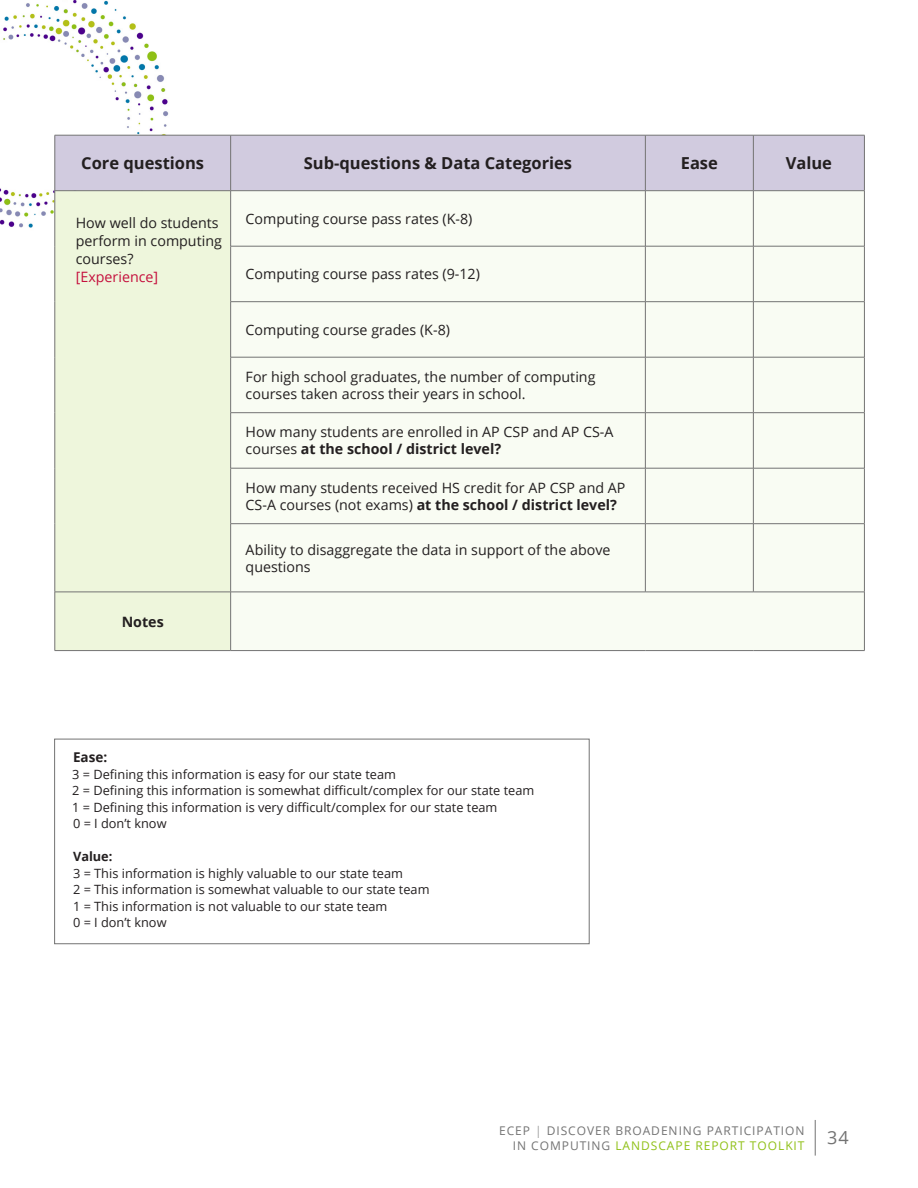
<style>
.page{position:relative;width:918px;height:1188px;background:#fff}
.page>*{position:absolute;margin:0;border:0;box-sizing:border-box;transform-origin:0 0}
.t1{font:18px "Open Sans";color:#737373}
.t2{font:700 16.5px "Open Sans";color:#231f20}
.table_text{font:14.25px/17.1px "Open Sans";color:#231f20}
.table_text-2{font:14.25px "Open Sans";color:#c5103d}
.t3{font:700 14.25px "Open Sans";color:#231f20}
.t4{font:700 13.5px "Open Sans";color:#231f20}
.t5{font:12.75px "Open Sans";color:#231f20}
.t6{font:700 12.75px "Open Sans";color:#231f20}
.t7{font:12px/15px "Open Sans";letter-spacing:.08em;color:#737373;text-align:right}
.s1{font-weight:700}
.s2{font-weight:300}
.s3{color:#8fc016}
</style>
<div class="page">
<hr style="left:815px;top:1120px;width:1px;height:36px;background:#737373">
<img style="left:0;top:0;width:237px;height:272px">
<div style="left:56px;top:136px;width:808px;height:54px;background:#d1cbdf"></div>
<div style="left:56px;top:191px;width:174px;height:459px;background:#eef6dc"></div>
<div style="left:231px;top:191px;width:633px;height:459px;background:#f9fcf3"></div>
<hr style="left:55px;top:135px;width:176px;height:1px;background:#737373">
<hr style="left:55px;top:135px;width:1px;height:55px;background:#737373">
<hr style="left:231px;top:135px;width:414px;height:1px;background:#737373">
<hr style="left:230px;top:135px;width:1px;height:55px;background:#737373">
<hr style="left:645px;top:135px;width:108px;height:1px;background:#737373">
<hr style="left:645px;top:135px;width:1px;height:55px;background:#737373">
<hr style="left:753px;top:135px;width:112px;height:1px;background:#737373">
<hr style="left:753px;top:135px;width:1px;height:55px;background:#737373">
<hr style="left:864px;top:135px;width:1px;height:55px;background:#737373">
<hr style="left:55px;top:190px;width:176px;height:1px;background:#737373">
<hr style="left:55px;top:191px;width:1px;height:55px;background:#737373">
<hr style="left:231px;top:190px;width:414px;height:1px;background:#737373">
<hr style="left:230px;top:191px;width:1px;height:55px;background:#737373">
<hr style="left:645px;top:190px;width:108px;height:1px;background:#737373">
<hr style="left:645px;top:191px;width:1px;height:55px;background:#737373">
<hr style="left:753px;top:190px;width:112px;height:1px;background:#737373">
<hr style="left:753px;top:191px;width:1px;height:55px;background:#737373">
<hr style="left:864px;top:191px;width:1px;height:55px;background:#737373">
<hr style="left:55px;top:246px;width:1px;height:56px;background:#737373">
<hr style="left:230px;top:246px;width:415px;height:1px;background:#737373">
<hr style="left:230px;top:246px;width:1px;height:56px;background:#737373">
<hr style="left:645px;top:246px;width:108px;height:1px;background:#737373">
<hr style="left:645px;top:246px;width:1px;height:56px;background:#737373">
<hr style="left:753px;top:246px;width:112px;height:1px;background:#737373">
<hr style="left:753px;top:246px;width:1px;height:56px;background:#737373">
<hr style="left:864px;top:246px;width:1px;height:56px;background:#737373">
<hr style="left:55px;top:302px;width:1px;height:55px;background:#737373">
<hr style="left:230px;top:301px;width:415px;height:1px;background:#737373">
<hr style="left:230px;top:302px;width:1px;height:55px;background:#737373">
<hr style="left:645px;top:301px;width:108px;height:1px;background:#737373">
<hr style="left:645px;top:302px;width:1px;height:55px;background:#737373">
<hr style="left:753px;top:301px;width:112px;height:1px;background:#737373">
<hr style="left:753px;top:302px;width:1px;height:55px;background:#737373">
<hr style="left:864px;top:302px;width:1px;height:55px;background:#737373">
<hr style="left:55px;top:357px;width:1px;height:56px;background:#737373">
<hr style="left:230px;top:357px;width:1px;height:56px;background:#737373">
<hr style="left:645px;top:357px;width:1px;height:56px;background:#737373">
<hr style="left:753px;top:357px;width:1px;height:56px;background:#737373">
<hr style="left:864px;top:357px;width:1px;height:56px;background:#737373">
<hr style="left:55px;top:413px;width:1px;height:55px;background:#737373">
<hr style="left:230px;top:413px;width:1px;height:55px;background:#737373">
<hr style="left:645px;top:413px;width:1px;height:55px;background:#737373">
<hr style="left:753px;top:413px;width:1px;height:55px;background:#737373">
<hr style="left:864px;top:413px;width:1px;height:55px;background:#737373">
<hr style="left:55px;top:468px;width:1px;height:56px;background:#737373">
<hr style="left:230px;top:468px;width:1px;height:56px;background:#737373">
<hr style="left:645px;top:468px;width:1px;height:56px;background:#737373">
<hr style="left:753px;top:468px;width:1px;height:56px;background:#737373">
<hr style="left:864px;top:468px;width:1px;height:56px;background:#737373">
<hr style="left:55px;top:524px;width:1px;height:68px;background:#737373">
<hr style="left:230px;top:524px;width:1px;height:68px;background:#737373">
<hr style="left:645px;top:524px;width:1px;height:68px;background:#737373">
<hr style="left:753px;top:524px;width:1px;height:68px;background:#737373">
<hr style="left:864px;top:524px;width:1px;height:68px;background:#737373">
<hr style="left:55px;top:592px;width:1px;height:58px;background:#737373">
<hr style="left:230px;top:592px;width:1px;height:58px;background:#737373">
<hr style="left:864px;top:592px;width:1px;height:58px;background:#737373">
<hr style="left:230px;top:357px;width:415px;height:1px;background:#737373">
<hr style="left:645px;top:357px;width:108px;height:1px;background:#737373">
<hr style="left:753px;top:357px;width:112px;height:1px;background:#737373">
<hr style="left:230px;top:412px;width:415px;height:1px;background:#737373">
<hr style="left:645px;top:412px;width:108px;height:1px;background:#737373">
<hr style="left:753px;top:412px;width:112px;height:1px;background:#737373">
<hr style="left:230px;top:468px;width:415px;height:1px;background:#737373">
<hr style="left:645px;top:468px;width:108px;height:1px;background:#737373">
<hr style="left:753px;top:468px;width:112px;height:1px;background:#737373">
<hr style="left:230px;top:523px;width:415px;height:1px;background:#737373">
<hr style="left:645px;top:523px;width:108px;height:1px;background:#737373">
<hr style="left:753px;top:523px;width:112px;height:1px;background:#737373">
<hr style="left:55px;top:592px;width:176px;height:1px;background:#737373">
<hr style="left:231px;top:592px;width:414px;height:1px;background:#737373">
<hr style="left:645px;top:592px;width:108px;height:1px;background:#737373">
<hr style="left:753px;top:592px;width:112px;height:1px;background:#737373">
<hr style="left:55px;top:650px;width:176px;height:1px;background:#737373">
<hr style="left:231px;top:650px;width:414px;height:1px;background:#737373">
<hr style="left:645px;top:650px;width:108px;height:1px;background:#737373">
<hr style="left:753px;top:650px;width:112px;height:1px;background:#737373">
<div style="left:54px;top:739px;width:535px;height:205px;border:1px solid #737373"></div>
<p class="t2" style="left:81px;top:152px;width:124px">Core questions</p>
<p class="t2" style="left:304px;top:152px;width:270px">Sub-questions &amp; Data Categories</p>
<p class="t2" style="left:681px;top:152px;width:39px">Ease</p>
<p class="t2" style="left:786px;top:152px;width:48px">Value</p>
<p class="table_text" style="left:76px;top:213px;width:148px;line-height:18px">How well do students perform in computing courses?</p>
<p class="table_text-2" style="left:76px;top:267px;width:84px">[Experience]</p>
<p class="t3" style="left:122px;top:611px;width:44px">Notes</p>
<p class="table_text" style="left:246px;top:210px;width:228px">Computing course pass rates (K-8)</p>
<p class="table_text" style="left:246px;top:265px;width:236px">Computing course pass rates (9-12)</p>
<p class="table_text" style="left:246px;top:321px;width:206px">Computing course grades (K-8)</p>
<p class="table_text" style="left:246px;top:368px;width:351px">For high school graduates, the number of computing courses taken across their years in school.</p>
<p class="table_text" style="left:246px;top:423px;width:369px">How many students are enrolled in AP CSP and AP CS-A courses <span class="s1">at the school / district level?</span></p>
<p class="table_text" style="left:246px;top:479px;width:381px">How many students received HS credit for AP CSP and AP<br>CS-A courses (not exams) <span class="s1">at the school / district level?</span></p>
<p class="table_text" style="left:246px;top:541px;width:366px">Ability to disaggregate the data in support of the above questions</p>
<p class="t4" style="left:73px;top:748px;width:36px">Ease:</p>
<p class="t5" style="left:72px;top:765px;width:325px">3 = Defining this information is easy for our state team</p>
<p class="t5" style="left:72px;top:782px;width:464px">2 = Defining this information is somewhat difficult/complex for our state team</p>
<p class="t5" style="left:72px;top:798px;width:427px">1 = Defining this information is very difficult/complex for our state team</p>
<p class="t5" style="left:73px;top:815px;width:95px">0 = I don’t know</p>
<p class="t6" style="left:73px;top:848px;width:41px">Value:</p>
<p class="t5" style="left:73px;top:864px;width:331px">3 = This information is highly valuable to our state team</p>
<p class="t5" style="left:73px;top:881px;width:358px">2 = This information is somewhat valuable to our state team</p>
<p class="t5" style="left:73px;top:897px;width:316px">1 = This information is not valuable to our state team</p>
<p class="t5" style="left:73px;top:914px;width:95px">0 = I don’t know</p>
<p class="t7" style="left:499px;top:1122px;width:307px">ECEP <span class="s2">|</span> DISCOVER BROADENING PARTICIPATION<br>IN COMPUTING <span class="s3">LANDSCAPE REPORT TOOLKIT</span></p>
<p class="t1" style="left:827px;top:1125px;width:23px">34</p>
</div>
